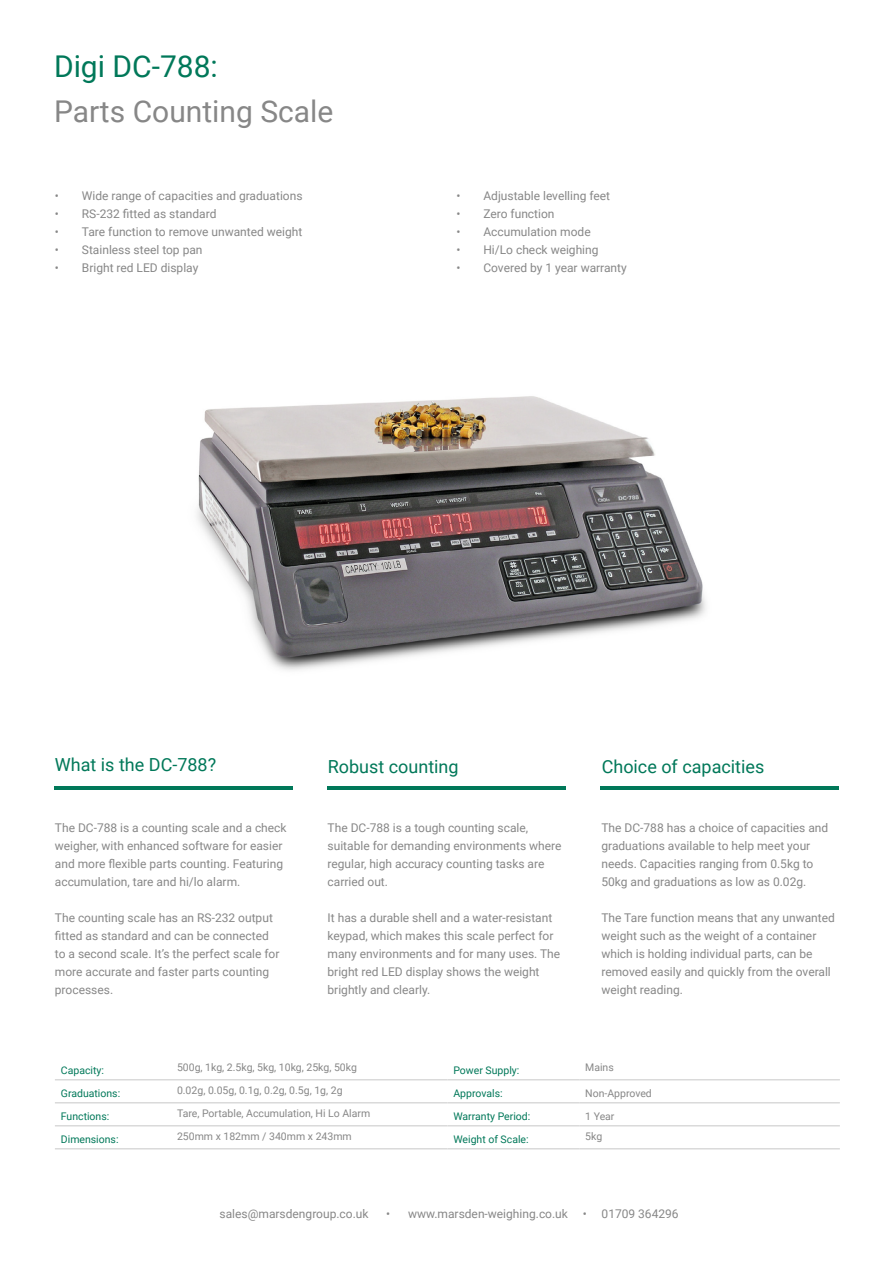
<style>
.page{position:relative;width:893px;height:1263px;background:#fff}
.page>*{position:absolute;margin:0;border:0;box-sizing:border-box;transform-origin:0 0}
.t1{font:30px "Roboto";color:#878787}
.t2{font:30px "Roboto";color:#007859}
.t3{font:18px "Roboto";color:#007859}
.t4{font:12px/18px "Roboto";color:#878787}
.t5{font:10.5px "Roboto";color:#878787}
.t6{font:10.5px "Roboto";color:#007859}
</style>
<div class="page">
<hr style="left:54px;top:786px;width:238px;height:4px;background:#007859">
<hr style="left:327px;top:786px;width:239px;height:4px;background:#007859">
<hr style="left:600px;top:786px;width:239px;height:4px;background:#007859">
<img style="left:197px;top:396px;width:509px;height:274px">
<hr style="left:55px;top:1079px;width:116px;height:1px;background:#dadada">
<hr style="left:171px;top:1079px;width:276px;height:1px;background:#dadada">
<hr style="left:447px;top:1079px;width:132px;height:1px;background:#dadada">
<hr style="left:579px;top:1079px;width:261px;height:1px;background:#dadada">
<hr style="left:55px;top:1102px;width:116px;height:1px;background:#dadada">
<hr style="left:171px;top:1102px;width:276px;height:1px;background:#dadada">
<hr style="left:447px;top:1102px;width:132px;height:1px;background:#dadada">
<hr style="left:579px;top:1102px;width:261px;height:1px;background:#dadada">
<hr style="left:55px;top:1125px;width:116px;height:1px;background:#dadada">
<hr style="left:171px;top:1125px;width:276px;height:1px;background:#dadada">
<hr style="left:447px;top:1125px;width:132px;height:1px;background:#dadada">
<hr style="left:579px;top:1125px;width:261px;height:1px;background:#dadada">
<hr style="left:55px;top:1148px;width:116px;height:1px;background:#dadada">
<hr style="left:171px;top:1148px;width:276px;height:1px;background:#dadada">
<hr style="left:447px;top:1148px;width:132px;height:1px;background:#dadada">
<hr style="left:579px;top:1148px;width:261px;height:1px;background:#dadada">
<h1 class="t2" style="left:54px;top:45px;width:165px">Digi DC-788:</h1>
<h1 class="t1" style="left:54px;top:90px;width:281px">Parts Counting Scale</h1>
<p class="t4" style="left:55px;top:187px;width:249px">• Wide range of capacities and graduations</p>
<p class="t4" style="left:55px;top:205px;width:163px">• RS-232 fitted as standard</p>
<p class="t4" style="left:55px;top:223px;width:249px">• Tare function to remove unwanted weight</p>
<p class="t4" style="left:55px;top:241px;width:149px">• Stainless steel top pan</p>
<p class="t4" style="left:55px;top:259px;width:145px">• Bright red LED display</p>
<p class="t4" style="left:456px;top:187px;width:155px">• Adjustable levelling feet</p>
<p class="t4" style="left:456px;top:205px;width:100px">• Zero function</p>
<p class="t4" style="left:456px;top:223px;width:136px">• Accumulation mode</p>
<p class="t4" style="left:456px;top:241px;width:144px">• Hi/Lo check weighing</p>
<p class="t4" style="left:456px;top:259px;width:172px">• Covered by 1 year warranty</p>
<h2 class="t3" style="left:55px;top:752px;width:163px">What is the DC-788?</h2>
<p class="t4" style="left:55px;top:818px;width:233px">The DC-788 is a counting scale and a check weigher, with enhanced software for easier and more flexible parts counting. Featuring accumulation, tare and hi/lo alarm.</p>
<p class="t4" style="left:55px;top:908px;width:226px">The counting scale has an RS-232 output fitted as standard and can be connected to a second scale. It’s the perfect scale for more accurate and faster parts counting processes.</p>
<h2 class="t3" style="left:328px;top:754px;width:132px">Robust counting</h2>
<p class="t4" style="left:328px;top:818px;width:235px">The DC-788 is a tough counting scale, suitable for demanding environments where regular, high accuracy counting tasks are carried out.</p>
<p class="t4" style="left:328px;top:908px;width:234px">It has a durable shell and a water-resistant keypad, which makes this scale perfect for many environments and for many uses. The bright red LED display shows the weight brightly and clearly.</p>
<h2 class="t3" style="left:602px;top:754px;width:164px">Choice of capacities</h2>
<p class="t4" style="left:601px;top:818px;width:228px">The DC-788 has a choice of capacities and graduations available to help meet your needs. Capacities ranging from 0.5kg to 50kg and graduations as low as 0.02g.</p>
<p class="t4" style="left:601px;top:908px;width:235px">The Tare function means that any unwanted weight such as the weight of a container which is holding individual parts, can be removed easily and quickly from the overall weight reading.</p>
<p class="t6" style="left:61px;top:1063px;width:45px">Capacity:</p>
<p class="t5" style="left:177px;top:1059px;width:181px">500g, 1kg, 2.5kg, 5kg, 10kg, 25kg, 50kg</p>
<p class="t6" style="left:453px;top:1063px;width:67px">Power Supply:</p>
<p class="t5" style="left:585px;top:1059px;width:30px">Mains</p>
<p class="t6" style="left:61px;top:1086px;width:61px">Graduations:</p>
<p class="t5" style="left:177px;top:1082px;width:167px">0.02g, 0.05g, 0.1g, 0.2g, 0.5g, 1g, 2g</p>
<p class="t6" style="left:453px;top:1086px;width:51px">Approvals:</p>
<p class="t5" style="left:585px;top:1086px;width:68px">Non-Approved</p>
<p class="t6" style="left:61px;top:1109px;width:50px">Functions:</p>
<p class="t5" style="left:177px;top:1105px;width:195px">Tare, Portable, Accumulation, Hi Lo Alarm</p>
<p class="t6" style="left:453px;top:1109px;width:78px">Warranty Period:</p>
<p class="t5" style="left:585px;top:1109px;width:31px">1 Year</p>
<p class="t6" style="left:61px;top:1132px;width:59px">Dimensions:</p>
<p class="t5" style="left:177px;top:1128px;width:176px">250mm x 182mm / 340mm x 243mm</p>
<p class="t6" style="left:453px;top:1132px;width:77px">Weight of Scale:</p>
<p class="t5" style="left:585px;top:1128px;width:19px">5kg</p>
<p class="t4" style="left:220px;top:1204px;width:150px">sales@marsdengroup.co.uk</p>
<p class="t4" style="left:386px;top:1204px;width:294px">• www.marsden-weighing.co.uk • 01709 364296</p>
</div>
